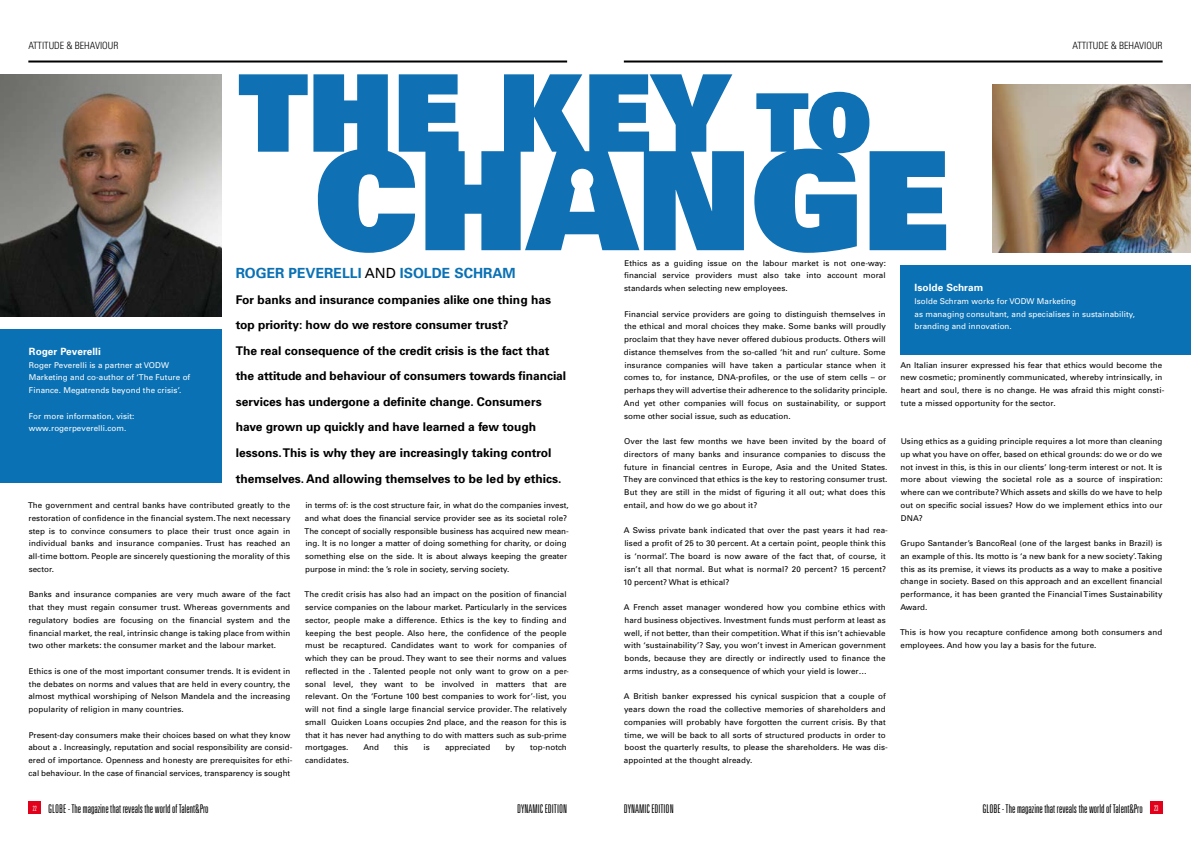
<style>
.page{position:relative;width:1191px;height:842px;background:#fff}
.page>*{position:absolute;margin:0;border:0;box-sizing:border-box;transform-origin:0 0}
.t1{font:700 14px "Univers";color:#0a71b4}
.t2{font:700 12px/25.5px "Univers";color:#000}
.t3{font:300 ultra-condensed 12px "Univers";color:#000}
.t4{font:300 condensed 10px "Univers";color:#000}
.t5{font:700 10px "Univers";letter-spacing:-.015em;color:#fff}
.t6{font:8px/12.8px "Univers";letter-spacing:.01em;color:#000}
.t7{font:8px/12.8px "Univers";letter-spacing:.01em;color:#fff}
.s1{font-weight:400;color:#000}
.s2{font-size:8px;color:#fff}
</style>
<div class="page">
<div style="left:0;top:329px;width:221px;height:153px;background:#0a71b4"></div>
<div style="left:900px;top:266px;width:291px;height:89px;background:#0a71b4"></div>
<div style="left:28px;top:801px;width:13px;height:13px;background:#e2001a"></div>
<hr style="left:28px;top:61px;width:539px;height:2px;background:#000">
<div style="left:1149px;top:801px;width:13px;height:13px;background:#e2001a"></div>
<hr style="left:624px;top:61px;width:538px;height:2px;background:#000">
<svg style="left:239px;top:74px;width:707px;height:179px;fill:#0f70b4"></svg>
<img style="left:992px;top:84px;width:199px;height:169px">
<img style="left:0;top:74px;width:221px;height:243px">
<p class="t4" style="left:28px;top:39px;width:92px">ATTITUDE &amp; BEHAVIOUR</p>
<p class="t4" style="left:1072px;top:39px;width:92px">ATTITUDE &amp; BEHAVIOUR</p>
<h1 class="t1" style="left:236px;top:264px;width:281px">Roger Peverelli <span class="s1">and</span> Isolde Schram</h1>
<p class="t6" style="left:624px;top:256px;width:263px;text-align:justify">Ethics as a guiding issue on the labour market is not one-way: financial service providers must also take into account moral standards when selecting new employees.</p>
<p class="t6" style="left:624px;top:307px;width:265px">Financial service providers are going to distinguish themselves in the ethical and moral choices they make. Some banks will proudly proclaim that they have never offered dubious products. Others will distance themselves from the so-called ‘hit and run’ culture. Some insurance companies will have taken a particular stance when it comes to, for instance, DNA-profiles, or the use of stem cells – or perhaps they will advertise their adherence to the solidarity principle.<br>And yet other companies will focus on sustainability, or support some other social issue, such as education.</p>
<p class="t6" style="left:623px;top:435px;width:265px">Over the last few months we have been invited by the board of directors of many banks and insurance companies to discuss the future in financial centres in Europe, Asia and the United States.<br>They are convinced that ethics is the key to restoring consumer trust.<br>But they are still in the midst of figuring it all out; what does this entail, and how do we go about it?</p>
<p class="t6" style="left:623px;top:524px;width:266px">A Swiss private bank indicated that over the past years it had rea&shy;lised a profit of 25 to 30 percent. At a certain point, people think this is ‘normal’. The board is now aware of the fact that, of course, it isn’t all that normal. But what is normal? 20 percent? 15 percent?<br>10 percent? What is ethical?</p>
<p class="t6" style="left:624px;top:601px;width:263px;text-align:justify">A French asset manager wondered how you combine ethics with hard business objectives. Investment funds must perform at least as well, if not better, than their competition. What if this isn’t achievable with ‘sustainability’? Say, you won’t invest in American government bonds, because they are directly or indirectly used to finance the arms industry, as a consequence of which your yield is lower…</p>
<p class="t6" style="left:624px;top:690px;width:265px">A British banker expressed his cynical suspicion that a couple of years down the road the collective memories of shareholders and companies will probably have forgotten the current crisis. By that time, we will be back to all sorts of structured products in order to boost the quarterly results, to please the shareholders. He was dis&shy;appointed at the thought already.</p>
<p class="t2" style="left:236px;top:286px;width:332px">For banks and insurance companies alike one thing has top priority: how do we restore consumer trust?<br>The real consequence of the credit crisis is the fact that the attitude and behaviour of consumers towards financial services has undergone a definite change. Consumers have grown up quickly and have learned a few tough lessons. This is why they are increasingly taking control themselves. And allowing themselves to be led by ethics.</p>
<p class="t6" style="left:304px;top:499px;width:266px">in terms of: is the cost structure fair, in what do the companies invest, and what does the financial service provider see as its societal role?<br>The concept of socially responsible business has acquired new mean&shy;ing. It is no longer a matter of doing something for charity, or doing something else on the side. It is about always keeping the greater purpose in mind: the ’s role in society, serving society.</p>
<p class="t6" style="left:304px;top:588px;width:266px">The credit crisis has also had an impact on the position of financial service companies on the labour market. Particularly in the services sector, people make a difference. Ethics is the key to finding and keeping the best people. Also here, the confidence of the people must be recaptured. Candidates want to work for companies of which they can be proud. They want to see their norms and values reflected in the . Talented people not only want to grow on a per&shy;sonal level, they want to be involved in matters that are relevant. On the ‘Fortune 100 best companies to work for’-list, you will not find a single large financial service provider. The relatively small Quicken Loans occupies 2nd place, and the reason for this is that it has never had anything to do with matters such as sub-prime mortgages.</p>
<p class="t5" style="left:29px;top:345px;width:74px">Roger Peverelli</p>
<p class="t7" style="left:29px;top:358px;width:163px">Roger Peverelli is a partner at VODW<br>Marketing and co-author of ‘The Future of<br>Finance. Megatrends beyond the crisis’.</p>
<p class="t7" style="left:29px;top:409px;width:107px">For more information, visit: www.rogerpeverelli.com.</p>
<p class="t6" style="left:28px;top:499px;width:264px;text-align:justify">The government and central banks have contributed greatly to the restoration of confidence in the financial system. The next necessary step is to convince consumers to place their trust once again in individual banks and insurance companies. Trust has reached an all-time bottom. People are sincerely questioning the morality of this sector.</p>
<p class="t6" style="left:29px;top:588px;width:263px;text-align:justify">Banks and insurance companies are very much aware of the fact that they must regain consumer trust. Whereas governments and regulatory bodies are focusing on the financial system and the financial market, the real, intrinsic change is taking place from within two other markets: the consumer market and the labour market.</p>
<p class="t6" style="left:28px;top:664px;width:263px;text-align:justify">Ethics is one of the most important consumer trends. It is evident in the debates on norms and values that are held in every country, the almost mythical worshiping of Nelson Mandela and the increasing popularity of religion in many countries.</p>
<p class="t6" style="left:28px;top:728px;width:265px">Present-day consumers make their choices based on what they know about a . Increasingly, reputation and social responsibility are consid&shy;ered of importance. Openness and honesty are prerequisites for ethi&shy;cal behaviour. In the case of financial services, transparency is sought</p>
<p class="t6" style="left:363px;top:741px;width:17px">And</p>
<p class="t6" style="left:394px;top:741px;width:16px">this</p>
<p class="t6" style="left:423px;top:741px;width:8px">is</p>
<p class="t6" style="left:445px;top:741px;width:47px">appreciated</p>
<p class="t6" style="left:505px;top:741px;width:11px">by</p>
<p class="t6" style="left:530px;top:741px;width:38px">top-notch</p>
<p class="t6" style="left:305px;top:754px;width:45px">candidates.</p>
<p class="t5" style="left:914px;top:281px;width:70px">Isolde Schram</p>
<p class="t7" style="left:914px;top:295px;width:222px">Isolde Schram works for VODW Marketing<br>as managing consultant, and specialises in sustainability, branding and innovation.</p>
<p class="t6" style="left:900px;top:358px;width:265px">An Italian insurer expressed his fear that ethics would become the new cosmetic; prominently communicated, whereby intrinsically, in heart and soul, there is no change. He was afraid this might consti&shy;tute a missed opportunity for the sector.</p>
<p class="t6" style="left:900px;top:435px;width:264px;text-align:justify">Using ethics as a guiding principle requires a lot more than cleaning up what you have on offer, based on ethical grounds: do we or do we not invest in this, is this in our clients’ long-term interest or not. It is more about viewing the societal role as a source of inspiration: where can we contribute? Which assets and skills do we have to help out on specific social issues? How do we implement ethics into our DNA?</p>
<p class="t6" style="left:900px;top:537px;width:264px;text-align:justify">Grupo Santander’s BancoReal (one of the largest banks in Brazil) is an example of this. Its motto is ‘a new bank for a new society’. Taking this as its premise, it views its products as a way to make a positive change in society. Based on this approach and an excellent financial performance, it has been granted the Financial Times Sustainability Award.</p>
<p class="t6" style="left:900px;top:626px;width:264px">This is how you recapture confidence among both consumers and employees. And how you lay a basis for the future.</p>
<h2 class="t3" style="left:33px;top:802px;width:177px"><sup>22</sup> GLOBE - The magazine that reveals the world of Talent&amp;Pro</h2>
<h2 class="t3" style="left:517px;top:802px;width:51px">DYNAMIC EDITION</h2>
<h2 class="t3" style="left:624px;top:802px;width:51px">DYNAMIC EDITION</h2>
<h2 class="t3" style="left:982px;top:802px;width:178px">GLOBE - The magazine that reveals the world of Talent&amp;Pro <span class="s2">23</span></h2>
</div>
